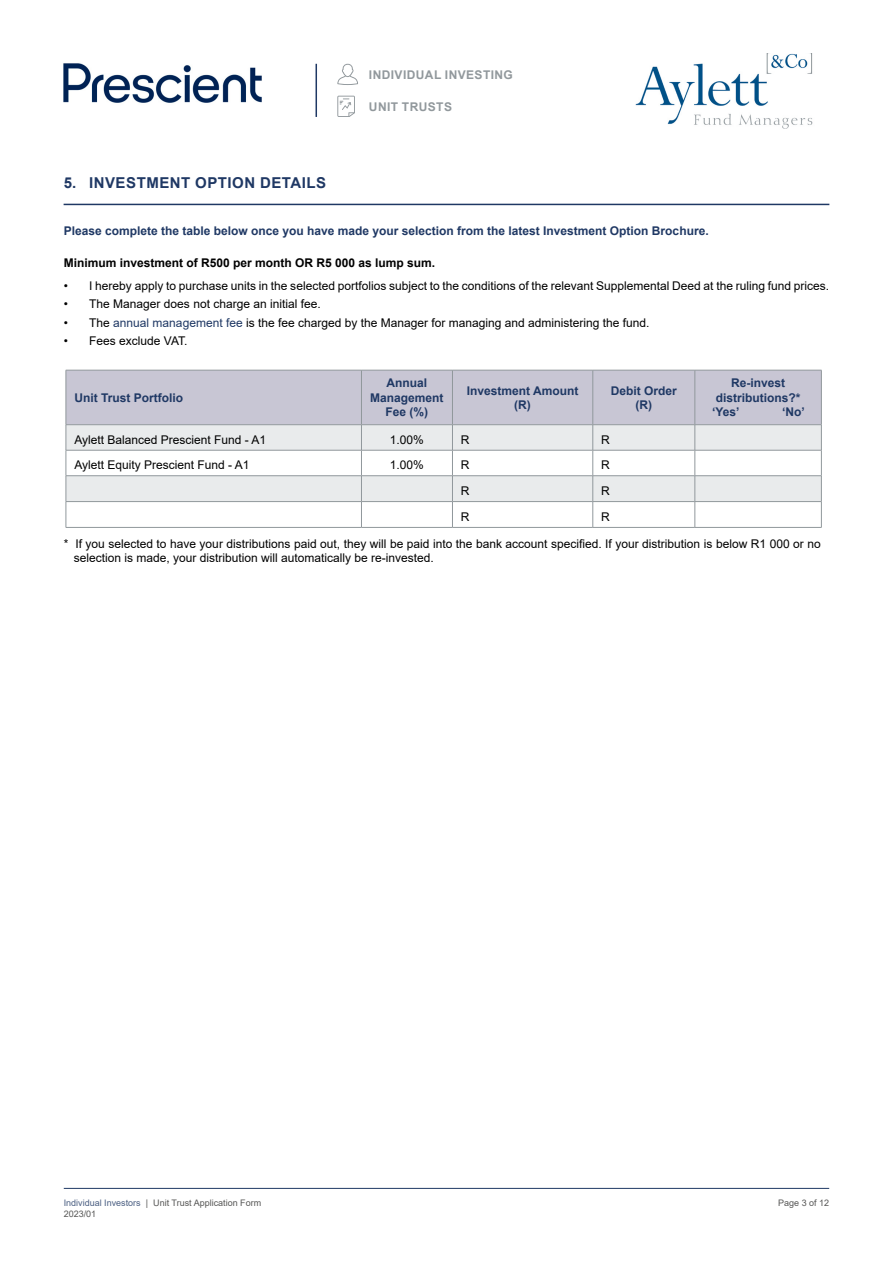
<style>
.page{position:relative;width:893px;height:1263px;background:#fff}
.page>*{position:absolute;margin:0;border:0;box-sizing:border-box;transform-origin:0 0}
.t1{font:700 15px "Arial";letter-spacing:.035em;color:#1f3864}
.t2{font:12px/14.4px "Arial";color:#000}
.t3{font:700 12px/14.4px "Arial";color:#1f3864;text-align:center}
.t4{font:700 12px "Arial";color:#000}
.t5{font:700 12px "Arial";letter-spacing:.035em;color:#91989c}
.t6{font:9px/10.8px "Arial";color:#575756}
.s1{color:#1f3864}
.s2{color:#4c6083}
</style>
<div class="page">
<hr style="left:64px;top:1188px;width:765px;height:1px;background:#1f3864">
<svg style="left:337px;top:64px;width:21px;height:21px"></svg>
<svg style="left:337px;top:96px;width:18px;height:21px"></svg>
<hr style="left:316px;top:64px;width:1px;height:53px;background:#1f3864">
<img style="left:63px;top:63px;width:199px;height:40px">
<img style="left:635px;top:53px;width:178px;height:76px">
<svg style="left:66px;top:370px;width:756px;height:157px"></svg>
<hr style="left:66px;top:527px;width:295px;height:1px;background:#91989c">
<hr style="left:361px;top:475px;width:91px;height:1px;background:#91989c">
<hr style="left:361px;top:501px;width:91px;height:1px;background:#91989c">
<hr style="left:361px;top:527px;width:91px;height:1px;background:#91989c">
<hr style="left:452px;top:475px;width:141px;height:1px;background:#91989c">
<hr style="left:452px;top:501px;width:141px;height:1px;background:#91989c">
<hr style="left:452px;top:527px;width:141px;height:1px;background:#91989c">
<hr style="left:593px;top:475px;width:102px;height:1px;background:#91989c">
<hr style="left:593px;top:501px;width:102px;height:1px;background:#91989c">
<hr style="left:593px;top:527px;width:102px;height:1px;background:#91989c">
<hr style="left:695px;top:475px;width:127px;height:1px;background:#91989c">
<hr style="left:695px;top:501px;width:127px;height:1px;background:#91989c">
<hr style="left:695px;top:527px;width:127px;height:1px;background:#91989c">
<hr style="left:64px;top:204px;width:765px;height:1px;background:#1f3864">
<p class="t1" style="left:64px;top:172px;width:264px">5. INVESTMENT OPTION DETAILS</p>
<p class="t5" style="left:369px;top:67px;width:146px">INDIVIDUAL INVESTING</p>
<p class="t5" style="left:369px;top:98px;width:85px">UNIT TRUSTS</p>
<p class="t3" style="left:64px;top:224px;width:646px">Please complete the table below once you have made your selection from the latest Investment Option Brochure.</p>
<p class="t4" style="left:64px;top:254px;width:373px">Minimum investment of R500 per month OR R5 000 as lump sum.</p>
<p class="t2" style="left:64px;top:278px;width:767px">• I hereby apply to purchase units in the selected portfolios subject to the conditions of the relevant Supplemental Deed at the ruling fund prices.</p>
<p class="t2" style="left:64px;top:297px;width:258px">• The Manager does not charge an initial fee.</p>
<p class="t2" style="left:64px;top:315px;width:587px">• The <span class="s1">annual management fee</span> is the fee charged by the Manager for managing and administering the fund.</p>
<p class="t2" style="left:64px;top:334px;width:125px">• Fees exclude VAT.</p>
<p class="t3" style="left:74px;top:390px;width:110px">Unit Trust Portfolio</p>
<p class="t3" style="left:370px;top:376px;width:75px">Annual<br>Management<br>Fee (%)</p>
<p class="t3" style="left:467px;top:383px;width:113px">Investment Amount (R)</p>
<p class="t3" style="left:611px;top:383px;width:68px">Debit Order (R)</p>
<p class="t2" style="left:74px;top:432px;width:193px">Aylett Balanced Prescient Fund - A1</p>
<p class="t2" style="left:390px;top:432px;width:36px">1.00%</p>
<p class="t2" style="left:461px;top:432px;width:10px">R</p>
<p class="t2" style="left:601px;top:432px;width:10px">R</p>
<p class="t2" style="left:74px;top:458px;width:177px">Aylett Equity Prescient Fund - A1</p>
<p class="t2" style="left:390px;top:458px;width:36px">1.00%</p>
<p class="t2" style="left:461px;top:458px;width:10px">R</p>
<p class="t2" style="left:601px;top:458px;width:10px">R</p>
<p class="t2" style="left:461px;top:484px;width:10px">R</p>
<p class="t2" style="left:601px;top:484px;width:10px">R</p>
<p class="t2" style="left:461px;top:509px;width:10px">R</p>
<p class="t2" style="left:601px;top:509px;width:10px">R</p>
<p class="t3" style="left:731px;top:376px;width:56px">Re-invest</p>
<p class="t3" style="left:716px;top:390px;width:86px">distributions?*</p>
<p class="t3" style="left:712px;top:405px;width:29px">‘Yes’</p>
<p class="t3" style="left:782px;top:405px;width:24px">‘No’</p>
<p class="t2" style="left:74px;top:536px;width:748px;text-indent:-10px">* If you selected to have your distributions paid out, they will be paid into the bank account specified. If your distribution is below R1 000 or no selection is made, your distribution will automatically be re-invested.</p>
<p class="t6" style="left:64px;top:1197px;width:199px"><span class="s2">Individual Investors</span> | Unit Trust Application Form<br>2023/01</p>
<p class="t6" style="left:778px;top:1197px;width:53px">Page 3 of 12</p>
</div>
